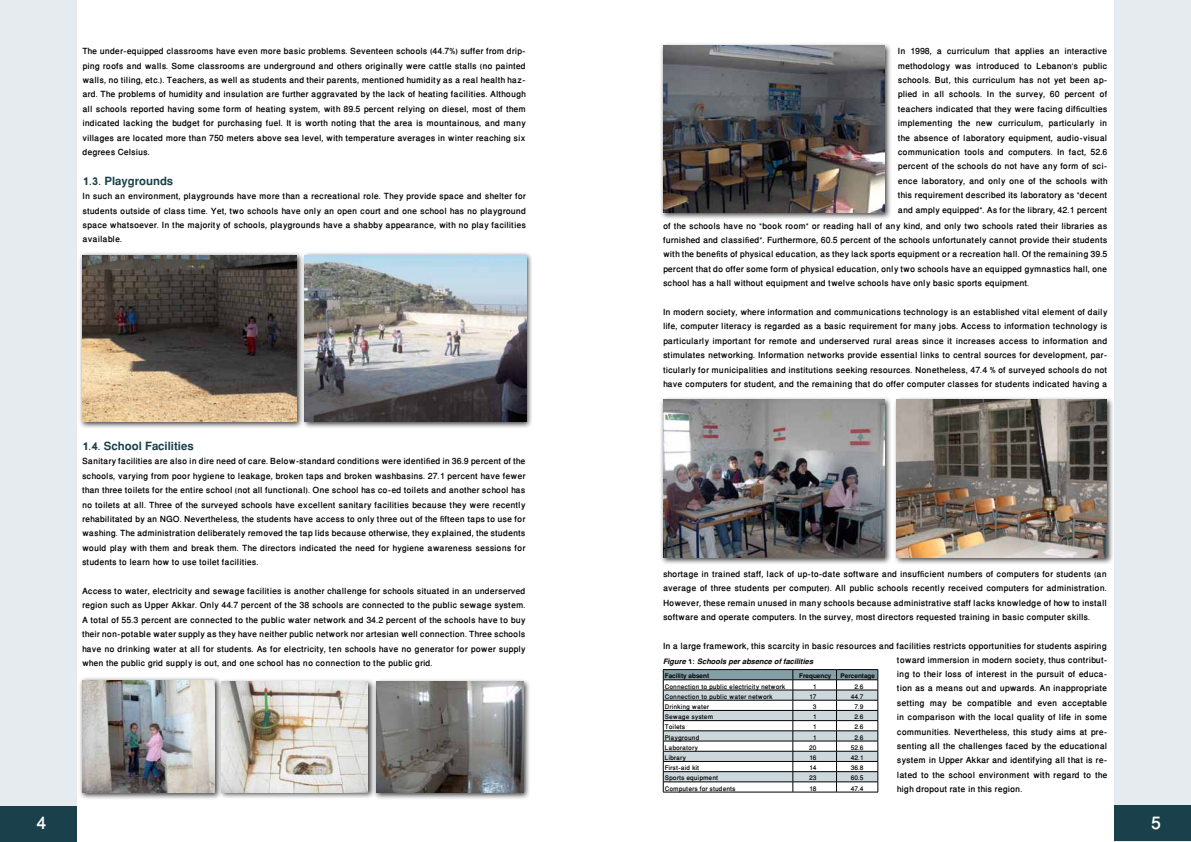
<style>
.page{position:relative;width:1191px;height:842px;background:#fff}
.page>*{position:absolute;margin:0;border:0;box-sizing:border-box;transform-origin:0 0}
.t1{font:500 24px "Win Soft Pro";color:#fff}
.t2{font:700 16px "Win Soft Pro";color:#1a414b}
.t3{font:500 12px/14.4px "Win Soft Pro";color:#000;text-align:justify}
.t4{font:italic 700 10.5px "Win Soft Pro";color:#000}
.t5{font:500 9px "Win Soft Pro";color:#000}
.t6{font:700 9px "Win Soft Pro";color:#000}
</style>
<div class="page">
<div style="left:0;top:0;width:77px;height:841px;background:#e5ebee"></div>
<div style="left:0;top:806px;width:77px;height:35px;background:#1a414b"></div>
<div style="left:79px;top:252px;width:225px;height:177px;background:#000;opacity:.75"></div>
<img style="left:82px;top:255px;width:214px;height:167px">
<div style="left:301px;top:252px;width:232px;height:177px;background:#000;opacity:.75"></div>
<img style="left:305px;top:255px;width:221px;height:167px">
<div style="left:78px;top:676px;width:144px;height:124px;background:#000;opacity:.75"></div>
<img style="left:82px;top:680px;width:132px;height:112px">
<div style="left:218px;top:678px;width:157px;height:121px;background:#000;opacity:.75"></div>
<img style="left:222px;top:682px;width:146px;height:110px">
<div style="left:373px;top:678px;width:158px;height:122px;background:#000;opacity:.75"></div>
<img style="left:376px;top:682px;width:147px;height:111px">
<div style="left:1114px;top:0;width:77px;height:841px;background:#e5ebee"></div>
<div style="left:1114px;top:806px;width:77px;height:35px;background:#1a414b"></div>
<div style="left:659px;top:42px;width:232px;height:178px;background:#000;opacity:.75"></div>
<img style="left:663px;top:46px;width:221px;height:166px">
<div style="left:659px;top:396px;width:232px;height:169px;background:#000;opacity:.75"></div>
<img style="left:663px;top:400px;width:221px;height:158px">
<div style="left:893px;top:396px;width:221px;height:169px;background:#000;opacity:.75"></div>
<img style="left:897px;top:400px;width:209px;height:158px">
<hr style="left:663px;top:669px;width:130px;height:1px;background:#000">
<hr style="left:793px;top:669px;width:43px;height:1px;background:#000">
<hr style="left:836px;top:669px;width:42px;height:1px;background:#000">
<svg style="left:663px;top:670px;width:215px;height:122px"></svg>
<hr style="left:663px;top:792px;width:130px;height:1px;background:#000">
<hr style="left:793px;top:792px;width:43px;height:1px;background:#000">
<hr style="left:836px;top:792px;width:42px;height:1px;background:#000">
<p class="t3" style="left:82px;top:44px;width:445px">The under-equipped classrooms have even more basic problems. Seventeen schools (44.7%) suffer from drip&shy;ping roofs and walls. Some classrooms are underground and others originally were cattle stalls (no painted walls, no tiling, etc.). Teachers, as well as students and their parents, mentioned humidity as a real health haz&shy;ard. The problems of humidity and insulation are further aggravated by the lack of heating facilities. Although all schools reported having some form of heating system, with 89.5 percent relying on diesel, most of them indicated lacking the budget for purchasing fuel. It is worth noting that the area is mountainous, and many villages are located more than 750 meters above sea level, with temperature averages in winter reaching six degrees Celsius.</p>
<h2 class="t2" style="left:83px;top:169px;width:92px">1.3. Playgrounds</h2>
<p class="t3" style="left:83px;top:189px;width:445px">In such an environment, playgrounds have more than a recreational role. They provide space and shelter for students outside of class time. Yet, two schools have only an open court and one school has no playground space whatsoever. In the majority of schools, playgrounds have a shabby appearance, with no play facilities available.</p>
<h2 class="t2" style="left:82px;top:434px;width:113px">1.4. School Facilities</h2>
<p class="t3" style="left:82px;top:454px;width:445px">Sanitary facilities are also in dire need of care. Below-standard conditions were identified in 36.9 percent of the schools, varying from poor hygiene to leakage, broken taps and broken washbasins. 27.1 percent have fewer than three toilets for the entire school (not all functional). One school has co-ed toilets and another school has no toilets at all. Three of the surveyed schools have excellent sanitary facilities because they were recently rehabilitated by an NGO. Nevertheless, the students have access to only three out of the fifteen taps to use for washing. The administration deliberately removed the tap lids because otherwise, they explained, the students would play with them and break them. The directors indicated the need for hygiene awareness sessions for students to learn how to use toilet facilities.</p>
<p class="t3" style="left:82px;top:584px;width:445px">Access to water, electricity and sewage facilities is another challenge for schools situated in an underserved region such as Upper Akkar. Only 44.7 percent of the 38 schools are connected to the public sewage system.<br>A total of 55.3 percent are connected to the public water network and 34.2 percent of the schools have to buy their non-potable water supply as they have neither public network nor artesian well connection. Three schools have no drinking water at all for students. As for electricity, ten schools have no generator for power supply when the public grid supply is out, and one school has no connection to the public grid.</p>
<h1 class="t1" style="left:37px;top:806px;width:11px">4</h1>
<p class="t3" style="left:898px;top:44px;width:211px">In 1998, a curriculum that applies an interactive methodology was introduced to Lebanon’s public schools. But, this curriculum has not yet been ap&shy;plied in all schools. In the survey, 60 percent of teachers indicated that they were facing difficulties implementing the new curriculum, particularly in the absence of laboratory equipment, audio-visual communication tools and computers. In fact, 52.6 percent of the schools do not have any form of sci&shy;ence laboratory, and only one of the schools with this requirement described its laboratory as “decent and amply equipped”. As for the library, 42.1 percent</p>
<p class="t3" style="left:663px;top:219px;width:446px">of the schools have no “book room” or reading hall of any kind, and only two schools rated their libraries as furnished and classified”. Furthermore, 60.5 percent of the schools unfortunately cannot provide their students with the benefits of physical education, as they lack sports equipment or a recreation hall. Of the remaining 39.5 percent that do offer some form of physical education, only two schools have an equipped gymnastics hall, one school has a hall without equipment and twelve schools have only basic sports equipment.</p>
<p class="t3" style="left:663px;top:305px;width:446px">In modern society, where information and communications technology is an established vital element of daily life, computer literacy is regarded as a basic requirement for many jobs. Access to information technology is particularly important for remote and underserved rural areas since it increases access to information and stimulates networking. Information networks provide essential links to central sources for development, par&shy;ticularly for municipalities and institutions seeking resources. Nonetheless, 47.4 % of surveyed schools do not have computers for student, and the remaining that do offer computer classes for students indicated having a</p>
<p class="t3" style="left:663px;top:567px;width:445px">shortage in trained staff, lack of up-to-date software and insufficient numbers of computers for students (an average of three students per computer). All public schools recently received computers for administration.<br>However, these remain unused in many schools because administrative staff lacks knowledge of how to install software and operate computers. In the survey, most directors requested training in basic computer skills.</p>
<p class="t3" style="left:897px;top:639px;width:212px;text-indent:-234px">In a large framework, this scarcity in basic resources and facilities restricts opportunities for students aspiring toward immersion in modern society, thus contribut&shy;ing to their loss of interest in the pursuit of educa&shy;tion as a means out and upwards. An inappropriate setting may be compatible and even acceptable in comparison with the local quality of life in some communities. Nevertheless, this study aims at pre&shy;senting all the challenges faced by the educational system in Upper Akkar and identifying all that is re&shy;lated to the school environment with regard to the high dropout rate in this region.</p>
<p class="t4" style="left:663px;top:653px;width:152px">Figure 1: Schools per absence of facilities</p>
<p class="t6" style="left:665px;top:669px;width:46px">Facility absent</p>
<p class="t6" style="left:799px;top:669px;width:77px">Frequency Percentage</p>
<p class="t5" style="left:665px;top:680px;width:122px">Connection to public electricity network</p>
<p class="t5" style="left:812px;top:680px;width:5px">1</p>
<p class="t5" style="left:854px;top:680px;width:10px">2.6</p>
<p class="t5" style="left:665px;top:690px;width:109px">Connection to public water network</p>
<p class="t5" style="left:809px;top:690px;width:9px">17</p>
<p class="t5" style="left:851px;top:690px;width:14px">44.7</p>
<p class="t5" style="left:665px;top:700px;width:46px">Drinking water</p>
<p class="t5" style="left:812px;top:700px;width:5px">3</p>
<p class="t5" style="left:854px;top:700px;width:10px">7.9</p>
<p class="t5" style="left:665px;top:710px;width:50px">Sewage system</p>
<p class="t5" style="left:812px;top:710px;width:5px">1</p>
<p class="t5" style="left:854px;top:710px;width:10px">2.6</p>
<p class="t5" style="left:665px;top:721px;width:22px">Toilets</p>
<p class="t5" style="left:813px;top:721px;width:5px">1</p>
<p class="t5" style="left:854px;top:721px;width:10px">2.6</p>
<p class="t5" style="left:665px;top:731px;width:36px">Playground</p>
<p class="t5" style="left:813px;top:731px;width:5px">1</p>
<p class="t5" style="left:854px;top:731px;width:10px">2.6</p>
<p class="t5" style="left:665px;top:741px;width:35px">Laboratory</p>
<p class="t5" style="left:809px;top:741px;width:9px">20</p>
<p class="t5" style="left:851px;top:741px;width:14px">52.6</p>
<p class="t5" style="left:665px;top:751px;width:23px">Library</p>
<p class="t5" style="left:809px;top:751px;width:9px">16</p>
<p class="t5" style="left:851px;top:751px;width:14px">42.1</p>
<p class="t5" style="left:665px;top:761px;width:36px">First-aid kit</p>
<p class="t5" style="left:809px;top:761px;width:9px">14</p>
<p class="t5" style="left:851px;top:761px;width:14px">36.8</p>
<p class="t5" style="left:665px;top:772px;width:55px">Sports equipment</p>
<p class="t5" style="left:809px;top:772px;width:9px">23</p>
<p class="t5" style="left:851px;top:772px;width:14px">60.5</p>
<p class="t5" style="left:665px;top:782px;width:72px">Computers for students</p>
<p class="t5" style="left:809px;top:782px;width:9px">18</p>
<p class="t5" style="left:851px;top:782px;width:14px">47.4</p>
<h1 class="t1" style="left:1151px;top:806px;width:11px">5</h1>
</div>
